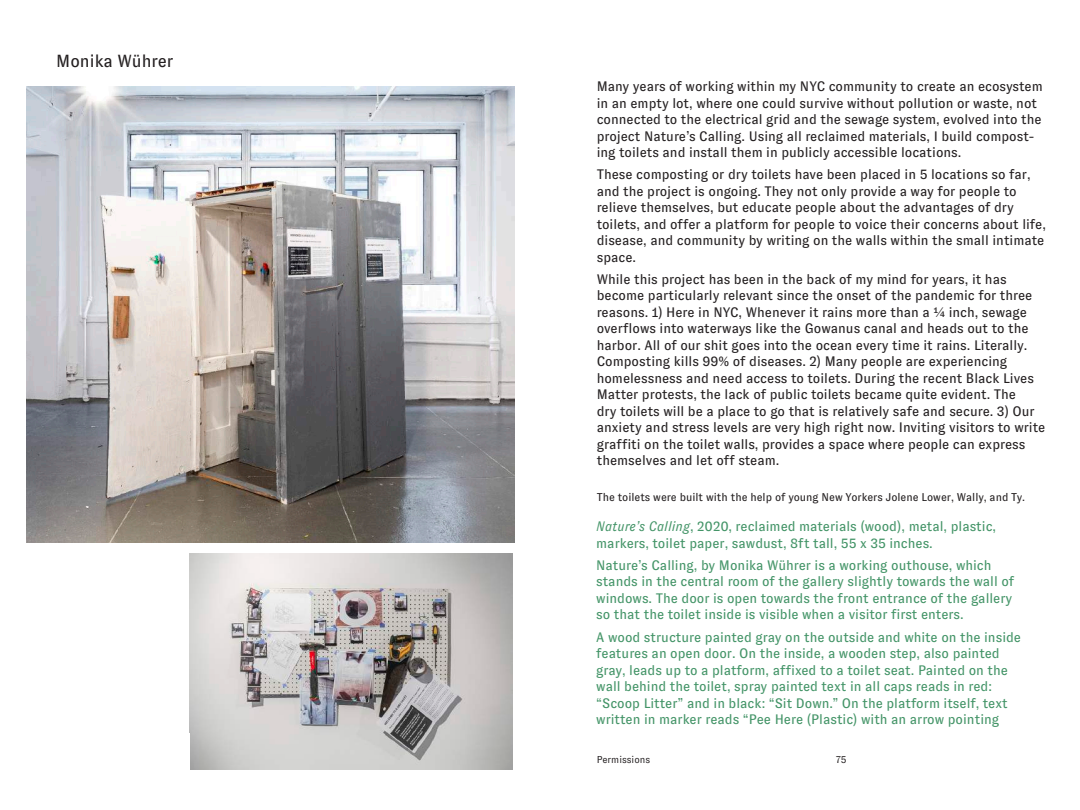
<style>
.page{position:relative;width:1080px;height:810px;background:#fff}
.page>*{position:absolute;margin:0;border:0;box-sizing:border-box;transform-origin:0 0}
.t1{font:17.5px "GT Zirkon";color:#231f20}
.t2{font:13.75px/16.5px "GT Zirkon";color:#231f20}
.t3{font:13.75px/16.5px "GT Zirkon";color:#439467}
.t4{font:11.25px "GT Zirkon";color:#231f20}
.t5{font:10px "GT Zirkon";color:#231f20}
.s1{font-style:italic}
</style>
<div class="page">
<img style="left:190px;top:554px;width:322px;height:215px">
<img style="left:26px;top:86px;width:489px;height:457px">
<p class="t1" style="left:56px;top:51px;width:119px">Monika Wührer</p>
<p class="t2" style="left:597px;top:78px;width:448px">Many years of working within my NYC community to create an ecosystem in an empty lot, where one could survive without pollution or waste, not connected to the electrical grid and the sewage system, evolved into the project Nature’s Calling. Using all reclaimed materials, I build compost&shy;ing toilets and install them in publicly accessible locations.</p>
<p class="t2" style="left:597px;top:166px;width:451px">These composting or dry toilets have been placed in 5 locations so far, and the project is ongoing. They not only provide a way for people to relieve themselves, but educate people about the advantages of dry toilets, and offer a platform for people to voice their concerns about life, disease, and community by writing on the walls within the small intimate space.</p>
<p class="t2" style="left:597px;top:271px;width:450px">While this project has been in the back of my mind for years, it has become particularly relevant since the onset of the pandemic for three reasons. 1) Here in NYC, Whenever it rains more than a ¼ inch, sewage overflows into waterways like the Gowanus canal and heads out to the harbor. All of our shit goes into the ocean every time it rains. Literally.<br>Composting kills 99% of diseases. 2) Many people are experiencing homelessness and need access to toilets. During the recent Black Lives Matter protests, the lack of public toilets became quite evident. The<br>dry toilets will be a place to go that is relatively safe and secure. 3) Our anxiety and stress levels are very high right now. Inviting visitors to write graffiti on the toilet walls, provides a space where people can express themselves and let off steam.</p>
<p class="t4" style="left:597px;top:491px;width:430px">The toilets were built with the help of young New Yorkers Jolene Lower, Wally, and Ty.</p>
<p class="t3" style="left:596px;top:518px;width:401px"><span class="s1">Nature’s Calling</span>, 2020, reclaimed materials (wood), metal, plastic, markers, toilet paper, sawdust, 8ft tall, 55 x 35 inches.</p>
<p class="t3" style="left:596px;top:557px;width:419px">Nature’s Calling, by Monika Wührer is a working outhouse, which stands in the central room of the gallery slightly towards the wall of windows. The door is open towards the front entrance of the gallery so that the toilet inside is visible when a visitor first enters.</p>
<p class="t3" style="left:596px;top:629px;width:426px">A wood structure painted gray on the outside and white on the inside features an open door. On the inside, a wooden step, also painted gray, leads up to a platform, affixed to a toilet seat. Painted on the wall behind the toilet, spray painted text in all caps reads in red: “Scoop Litter” and in black: “Sit Down.” On the platform itself, text written in marker reads “Pee Here (Plastic) with an arrow pointing</p>
<p class="t5" style="left:597px;top:754px;width:55px">Permissions</p>
<p class="t5" style="left:836px;top:754px;width:12px">75</p>
</div>
